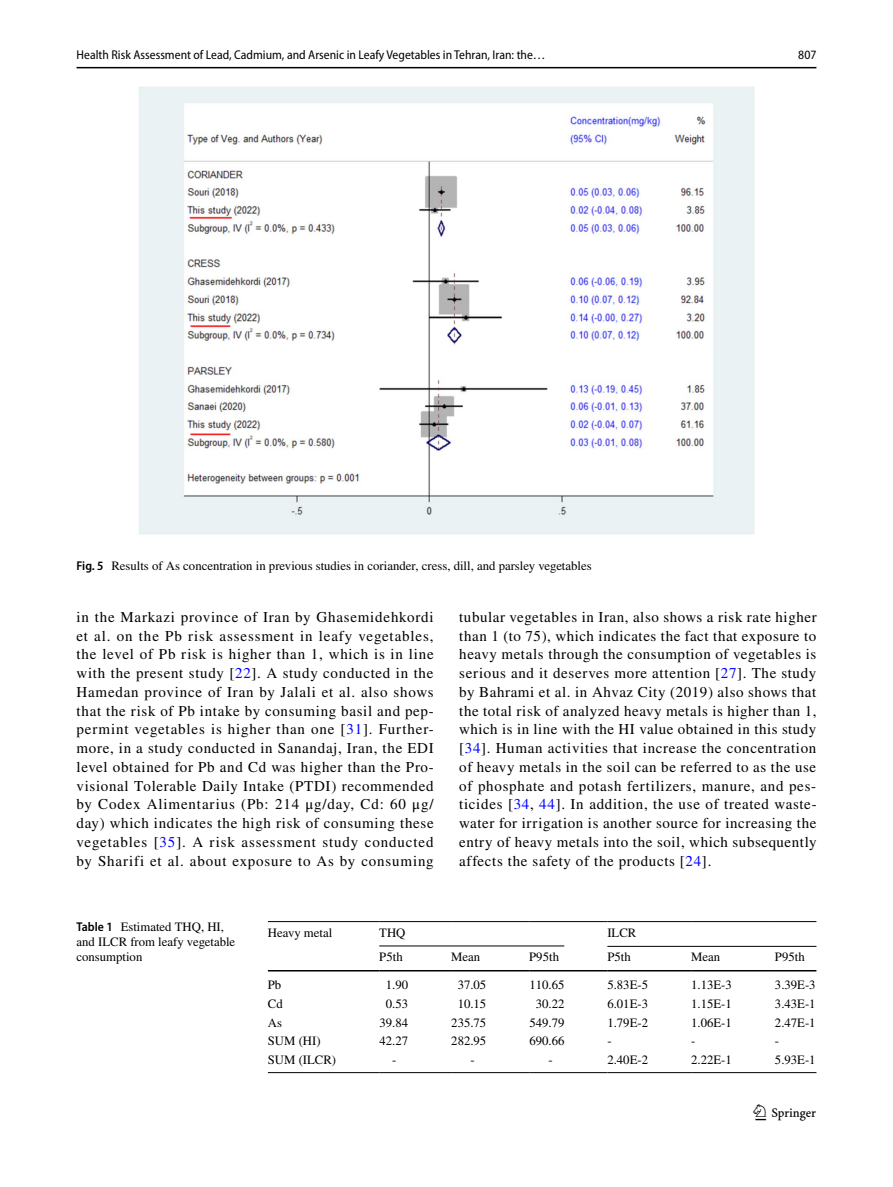
<style>
.page{position:relative;width:893px;height:1187px;background:#fff}
.page>*{position:absolute;margin:0;border:0;box-sizing:border-box;transform-origin:0 0}
.t1{font:22.5px "Springnew Regular 2";color:#000}
.t2{font:15px/18.8px "STIX";letter-spacing:.045em;color:#000;text-align:justify}
.t3{font:12.75px/15px "STIX";color:#000}
.t4{font:12.75px "Myriad Pro Semi Cn 3";color:#000}
.t5{font:semi-condensed 12.75px "Myriad Pro";color:#000}
.s1{font-family:"Myriad Pro";font-weight:600;font-stretch:semi-condensed}
.s2{color:#00f}
</style>
<div class="page">
<hr style="left:77px;top:67px;width:739px;height:1px;background:#000">
<img style="left:139px;top:87px;width:615px;height:448px">
<hr style="left:268px;top:921px;width:111px;height:1px;background:#000">
<hr style="left:268px;top:969px;width:111px;height:2px;background:#000">
<hr style="left:379px;top:921px;width:72px;height:1px;background:#000">
<hr style="left:451px;top:921px;width:78px;height:1px;background:#000">
<hr style="left:529px;top:921px;width:78px;height:1px;background:#000">
<hr style="left:607px;top:921px;width:84px;height:1px;background:#000">
<hr style="left:691px;top:921px;width:84px;height:1px;background:#000">
<hr style="left:775px;top:921px;width:41px;height:1px;background:#000">
<hr style="left:379px;top:969px;width:72px;height:2px;background:#000">
<hr style="left:451px;top:969px;width:78px;height:2px;background:#000">
<hr style="left:529px;top:969px;width:78px;height:2px;background:#000">
<hr style="left:607px;top:969px;width:84px;height:2px;background:#000">
<hr style="left:691px;top:969px;width:84px;height:2px;background:#000">
<hr style="left:775px;top:969px;width:41px;height:2px;background:#000">
<hr style="left:268px;top:1072px;width:111px;height:1px;background:#000">
<hr style="left:379px;top:1072px;width:72px;height:1px;background:#000">
<hr style="left:451px;top:1072px;width:78px;height:1px;background:#000">
<hr style="left:529px;top:1072px;width:78px;height:1px;background:#000">
<hr style="left:607px;top:1072px;width:84px;height:1px;background:#000">
<hr style="left:691px;top:1072px;width:84px;height:1px;background:#000">
<hr style="left:775px;top:1072px;width:41px;height:1px;background:#000">
<hr style="left:379px;top:945px;width:185px;height:1px;background:#000">
<hr style="left:607px;top:945px;width:209px;height:1px;background:#000">
<p class="t4" style="left:77px;top:48px;width:471px">Health Risk Assessment of Lead, Cadmium, and Arsenic in Leafy Vegetables in Tehran, Iran: the…</p>
<p class="t5" style="left:798px;top:48px;width:20px">807</p>
<p class="t3" style="left:77px;top:559px;width:517px"><span class="s1">Fig. 5</span> Results of As concentration in previous studies in coriander, cress, dill, and parsley vegetables</p>
<p class="t2" style="left:77px;top:608px;width:359px">in the Markazi province of Iran by Ghasemidehkordi et al. on the Pb risk assessment in leafy vegetables, the level of Pb risk is higher than 1, which is in line with the present study [<span class="s2">22</span>]. A study conducted in the Hamedan province of Iran by Jalali et al. also shows that the risk of Pb intake by consuming basil and pep&shy;permint vegetables is higher than one [<span class="s2">31</span>]. Further&shy;more, in a study conducted in Sanandaj, Iran, the EDI level obtained for Pb and Cd was higher than the Pro&shy;visional Tolerable Daily Intake (PTDI) recommended by Codex Alimentarius (Pb: 214 μg/day, Cd: 60 μg/ day) which indicates the high risk of consuming these vegetables [<span class="s2">35</span>]. A risk assessment study conducted by Sharifi et al. about exposure to As by consuming</p>
<p class="t2" style="left:459px;top:608px;width:359px">tubular vegetables in Iran, also shows a risk rate higher than 1 (to 75), which indicates the fact that exposure to heavy metals through the consumption of vegetables is serious and it deserves more attention [<span class="s2">27</span>]. The study by Bahrami et al. in Ahvaz City (2019) also shows that the total risk of analyzed heavy metals is higher than 1, which is in line with the HI value obtained in this study [<span class="s2">34</span>]. Human activities that increase the concentration of heavy metals in the soil can be referred to as the use of phosphate and potash fertilizers, manure, and pes&shy;ticides [<span class="s2">34</span>, <span class="s2">44</span>]. In addition, the use of treated waste&shy;water for irrigation is another source for increasing the entry of heavy metals into the soil, which subsequently affects the safety of the products [<span class="s2">24</span>].</p>
<p class="t3" style="left:77px;top:919px;width:160px"><span class="s1">Table 1</span> Estimated THQ, HI, and ILCR from leafy vegetable consumption</p>
<p class="t3" style="left:268px;top:925px;width:66px">Heavy metal</p>
<p class="t3" style="left:379px;top:925px;width:28px">THQ</p>
<p class="t3" style="left:607px;top:925px;width:31px">ILCR</p>
<p class="t3" style="left:379px;top:950px;width:25px">P5th</p>
<p class="t3" style="left:451px;top:950px;width:31px">Mean</p>
<p class="t3" style="left:529px;top:950px;width:31px">P95th</p>
<p class="t3" style="left:607px;top:950px;width:25px">P5th</p>
<p class="t3" style="left:691px;top:950px;width:31px">Mean</p>
<p class="t3" style="left:775px;top:950px;width:31px">P95th</p>
<p class="t3" style="left:268px;top:978px;width:15px">Pb</p>
<p class="t3" style="left:386px;top:978px;width:24px">1.90</p>
<p class="t3" style="left:458px;top:978px;width:30px">37.05</p>
<p class="t3" style="left:529px;top:978px;width:37px">110.65</p>
<p class="t3" style="left:607px;top:978px;width:42px">5.83E-5</p>
<p class="t3" style="left:691px;top:978px;width:42px">1.13E-3</p>
<p class="t3" style="left:775px;top:978px;width:42px">3.39E-3</p>
<p class="t3" style="left:268px;top:996px;width:16px">Cd</p>
<p class="t3" style="left:386px;top:996px;width:24px">0.53</p>
<p class="t3" style="left:458px;top:996px;width:30px">10.15</p>
<p class="t3" style="left:536px;top:996px;width:30px">30.22</p>
<p class="t3" style="left:607px;top:996px;width:42px">6.01E-3</p>
<p class="t3" style="left:691px;top:996px;width:42px">1.15E-1</p>
<p class="t3" style="left:775px;top:996px;width:42px">3.43E-1</p>
<p class="t3" style="left:268px;top:1015px;width:16px">As</p>
<p class="t3" style="left:379px;top:1015px;width:30px">39.84</p>
<p class="t3" style="left:451px;top:1015px;width:37px">235.75</p>
<p class="t3" style="left:529px;top:1015px;width:37px">549.79</p>
<p class="t3" style="left:607px;top:1015px;width:42px">1.79E-2</p>
<p class="t3" style="left:691px;top:1015px;width:42px">1.06E-1</p>
<p class="t3" style="left:775px;top:1015px;width:42px">2.47E-1</p>
<p class="t3" style="left:268px;top:1034px;width:54px">SUM (HI)</p>
<p class="t3" style="left:379px;top:1034px;width:30px">42.27</p>
<p class="t3" style="left:451px;top:1034px;width:37px">282.95</p>
<p class="t3" style="left:529px;top:1034px;width:37px">690.66</p>
<p class="t3" style="left:607px;top:1034px;width:6px">-</p>
<p class="t3" style="left:691px;top:1034px;width:6px">-</p>
<p class="t3" style="left:775px;top:1034px;width:6px">-</p>
<p class="t3" style="left:268px;top:1053px;width:70px">SUM (ILCR)</p>
<p class="t3" style="left:392px;top:1053px;width:6px">-</p>
<p class="t3" style="left:470px;top:1053px;width:6px">-</p>
<p class="t3" style="left:549px;top:1053px;width:6px">-</p>
<p class="t3" style="left:607px;top:1053px;width:42px">2.40E-2</p>
<p class="t3" style="left:691px;top:1053px;width:42px">2.22E-1</p>
<p class="t3" style="left:775px;top:1053px;width:42px">5.93E-1</p>
<h1 class="t1" style="left:755px;top:1104px;width:62px">1 3</h1>
</div>
